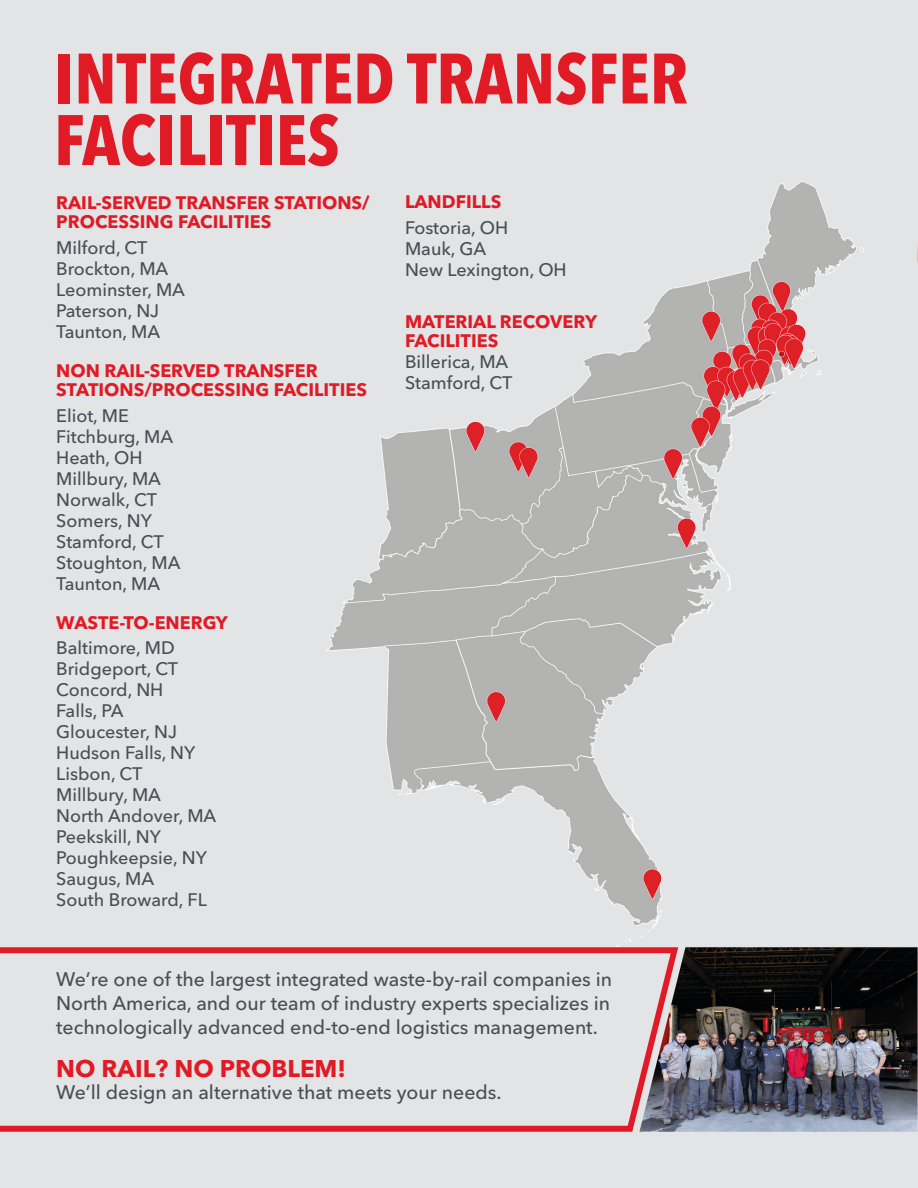
<style>
.page{position:relative;width:918px;height:1188px;background:#e3e4e5}
.page>*{position:absolute;margin:0;border:0;box-sizing:border-box;transform-origin:0 0}
.t1{font:700 70.5px "Avenir Next Condensed";color:#e01b26}
.t2{font:700 24px "Avenir Next LT Pro";color:#e01b26}
.t3{font:500 19.5px/24px "Avenir Next LT Pro";color:#464e56;text-align:justify}
.t4{font:500 18px "Avenir Next LT Pro";color:#464e56}
.t5{font:700 18px "Avenir Next LT Pro";color:#e01b26}
</style>
<div class="page">
<img style="left:682px;top:947px;width:236px;height:185px">
<svg style="left:0;top:946px;width:682px;height:186px"></svg>
<img style="left:327px;top:182px;width:537px;height:764px">
<p class="t1" style="left:54px;top:36px;width:635px">INTEGRATED TRANSFER</p>
<p class="t1" style="left:54px;top:97px;width:287px">FACILITIES</p>
<p class="t5" style="left:56px;top:191px;width:315px">RAIL-SERVED TRANSFER STATIONS/</p>
<p class="t5" style="left:56px;top:211px;width:217px">PROCESSING FACILITIES</p>
<p class="t4" style="left:56px;top:237px;width:93px">Milford, CT</p>
<p class="t4" style="left:56px;top:258px;width:114px">Brockton, MA</p>
<p class="t4" style="left:56px;top:279px;width:130px">Leominster, MA</p>
<p class="t4" style="left:56px;top:300px;width:104px">Paterson, NJ</p>
<p class="t4" style="left:56px;top:321px;width:106px">Taunton, MA</p>
<p class="t5" style="left:56px;top:359px;width:263px">NON RAIL-SERVED TRANSFER</p>
<p class="t5" style="left:56px;top:379px;width:312px">STATIONS/PROCESSING FACILITIES</p>
<p class="t4" style="left:56px;top:405px;width:74px">Eliot, ME</p>
<p class="t4" style="left:56px;top:426px;width:119px">Fitchburg, MA</p>
<p class="t4" style="left:56px;top:447px;width:88px">Heath, OH</p>
<p class="t4" style="left:56px;top:468px;width:106px">Millbury, MA</p>
<p class="t4" style="left:56px;top:489px;width:102px">Norwalk, CT</p>
<p class="t4" style="left:56px;top:510px;width:97px">Somers, NY</p>
<p class="t4" style="left:56px;top:531px;width:109px">Stamford, CT</p>
<p class="t4" style="left:56px;top:552px;width:126px">Stoughton, MA</p>
<p class="t4" style="left:56px;top:573px;width:106px">Taunton, MA</p>
<p class="t5" style="left:56px;top:611px;width:173px">WASTE-TO-ENERGY</p>
<p class="t4" style="left:56px;top:637px;width:120px">Baltimore, MD</p>
<p class="t4" style="left:56px;top:658px;width:123px">Bridgeport, CT</p>
<p class="t4" style="left:56px;top:679px;width:109px">Concord, NH</p>
<p class="t4" style="left:56px;top:700px;width:69px">Falls, PA</p>
<p class="t4" style="left:56px;top:721px;width:122px">Gloucester, NJ</p>
<p class="t4" style="left:56px;top:742px;width:141px">Hudson Falls, NY</p>
<p class="t4" style="left:56px;top:763px;width:88px">Lisbon, CT</p>
<p class="t4" style="left:56px;top:784px;width:106px">Millbury, MA</p>
<p class="t4" style="left:56px;top:805px;width:162px">North Andover, MA</p>
<p class="t4" style="left:56px;top:826px;width:106px">Peekskill, NY</p>
<p class="t4" style="left:56px;top:847px;width:152px">Poughkeepsie, NY</p>
<p class="t4" style="left:56px;top:868px;width:100px">Saugus, MA</p>
<p class="t4" style="left:56px;top:889px;width:152px">South Broward, FL</p>
<p class="t5" style="left:405px;top:191px;width:98px">LANDFILLS</p>
<p class="t4" style="left:405px;top:217px;width:105px">Fostoria, OH</p>
<p class="t4" style="left:405px;top:238px;width:83px">Mauk, GA</p>
<p class="t4" style="left:405px;top:259px;width:163px">New Lexington, OH</p>
<p class="t5" style="left:405px;top:311px;width:194px">MATERIAL RECOVERY</p>
<p class="t5" style="left:405px;top:330px;width:95px">FACILITIES</p>
<p class="t4" style="left:405px;top:351px;width:105px">Billerica, MA</p>
<p class="t4" style="left:405px;top:372px;width:109px">Stamford, CT</p>
<p class="t3" style="left:56px;top:967px;width:557px">We’re one of the largest integrated waste-by-rail companies in North America, and our team of industry experts specializes in technologically advanced end-to-end logistics management.</p>
<p class="t2" style="left:56px;top:1053px;width:291px">NO RAIL? NO PROBLEM!</p>
<p class="t3" style="left:56px;top:1080px;width:447px">We’ll design an alternative that meets your needs.</p>
</div>
